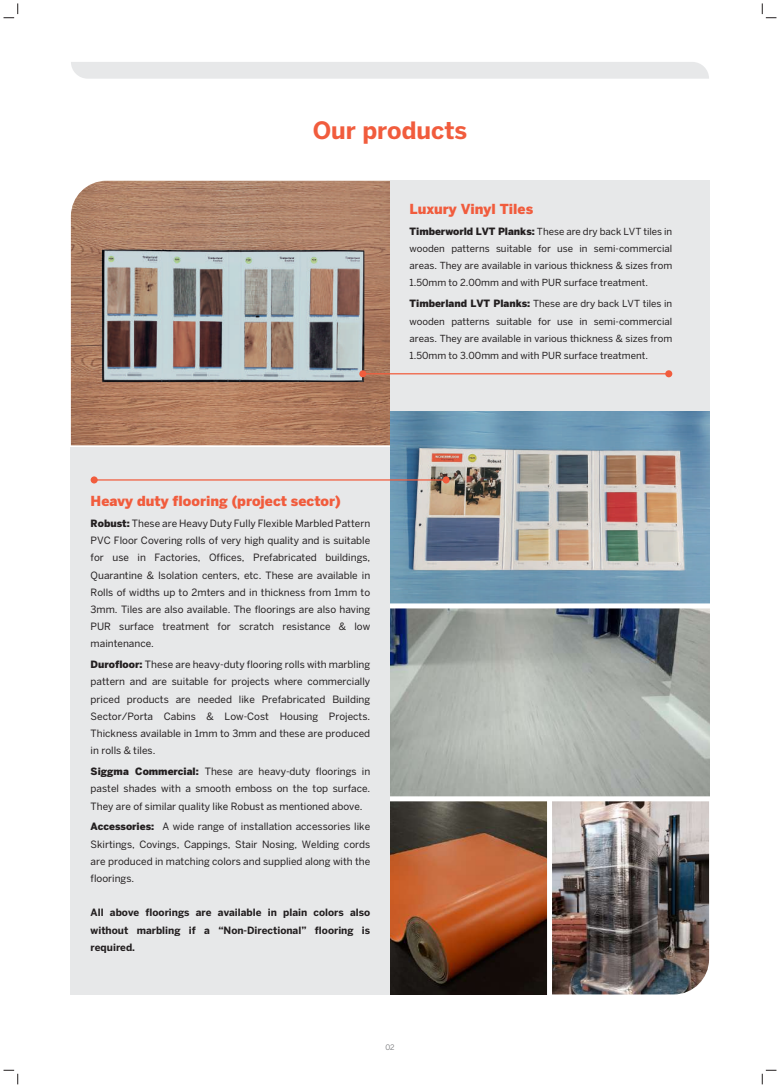
<style>
.page{position:relative;width:780px;height:1088px;background:#fff}
.page>*{position:absolute;margin:0;border:0;box-sizing:border-box;transform-origin:0 0}
.t1{font:700 23.75px "Benton Sans";color:#f15c3d}
.t2{font:900 13.75px "Benton Sans";color:#f15c3d}
.t3{font:10px/17.2px "Benton Sans";color:#231f20;text-align:justify}
.t4{font:700 10px/17.2px "Benton Sans";color:#231f20;text-align:justify}
.t5{font:9.75px/17.1px "Benton Sans";color:#231f20;text-align:justify}
.t6{font:7.5px "Benton Sans";color:#6d6e71}
.s1{font-weight:900;font-size:10px}
.s2{font-weight:900}
</style>
<div class="page">
<img style="left:552px;top:801px;width:157px;height:193px">
<img style="left:71px;top:181px;width:319px;height:264px">
<div style="left:390px;top:181px;width:319px;height:231px;background:#e7e8e9"></div>
<img style="left:390px;top:412px;width:319px;height:384px">
<img style="left:390px;top:801px;width:157px;height:193px">
<div style="left:71px;top:447px;width:319px;height:547px;background:#e7e8e9"></div>
<hr style="left:362px;top:373px;width:307px;height:1px;background:#f15c3d">
<div style="left:359px;top:370px;width:7px;height:7px;background:#f15c3d;border-radius:50%"></div>
<div style="left:665px;top:370px;width:7px;height:7px;background:#f15c3d;border-radius:50%"></div>
<hr style="left:94px;top:479px;width:352px;height:1px;background:#f15c3d">
<div style="left:91px;top:476px;width:7px;height:7px;background:#f15c3d;border-radius:50%"></div>
<div style="left:442px;top:476px;width:7px;height:7px;background:#f15c3d;border-radius:50%"></div>
<div style="left:71px;top:62px;width:638px;height:17px;background:#e7e8e9"></div>
<div style="left:390px;top:603px;width:321px;height:5px;background:#fff"></div>
<svg style="left:4px;top:3px;width:14px;height:15px"></svg>
<svg style="left:4px;top:1070px;width:14px;height:14px"></svg>
<svg style="left:762px;top:3px;width:14px;height:15px"></svg>
<svg style="left:762px;top:1070px;width:14px;height:14px"></svg>
<h1 class="t1" style="left:313px;top:117px;width:156px">Our products</h1>
<h2 class="t2" style="left:409px;top:201px;width:125px">Luxury Vinyl Tiles</h2>
<p class="t5" style="left:409px;top:223px;width:264px"><span class="s1">Timberworld LVT Planks:</span> These are dry back LVT tiles in wooden patterns suitable for use in semi-commercial areas. They are available in various thickness &amp; sizes from 1.50mm to 2.00mm and with PUR surface treatment.</p>
<p class="t5" style="left:409px;top:295px;width:264px"><span class="s1">Timberland LVT Planks:</span> These are dry back LVT tiles in wooden patterns suitable for use in semi-commercial areas. They are available in various thickness &amp; sizes from 1.50mm to 3.00mm and with PUR surface treatment.</p>
<h2 class="t2" style="left:91px;top:493px;width:251px">Heavy duty flooring (project sector)</h2>
<p class="t3" style="left:91px;top:514px;width:281px"><span class="s2">Robust:</span> These are Heavy Duty Fully Flexible Marbled Pattern PVC Floor Covering rolls of very high quality and is suitable for use in Factories, Offices, Prefabricated buildings, Quarantine &amp; Isolation centers, etc. These are available in Rolls of widths up to 2mters and in thickness from 1mm to 3mm. Tiles are also available. The floorings are also having PUR surface treatment for scratch resistance &amp; low maintenance.</p>
<p class="t3" style="left:91px;top:656px;width:281px"><span class="s2">Durofloor:</span> These are heavy-duty flooring rolls with marbling pattern and are suitable for projects where commercially priced products are needed like Prefabricated Building Sector/Porta Cabins &amp; Low-Cost Housing Projects.<br>Thickness available in 1mm to 3mm and these are produced in rolls &amp; tiles.</p>
<p class="t3" style="left:91px;top:763px;width:281px"><span class="s2">Siggma Commercial:</span> These are heavy-duty floorings in pastel shades with a smooth emboss on the top surface.<br>They are of similar quality like Robust as mentioned above.</p>
<p class="t3" style="left:91px;top:818px;width:281px"><span class="s2">Accessories:</span> A wide range of installation accessories like Skirtings, Covings, Cappings, Stair Nosing, Welding cords are produced in matching colors and supplied along with the floorings.</p>
<p class="t4" style="left:91px;top:904px;width:281px">All above floorings are available in plain colors also without marbling if a “Non-Directional” flooring is required.</p>
<p class="t6" style="left:385px;top:1043px;width:11px">02</p>
</div>
